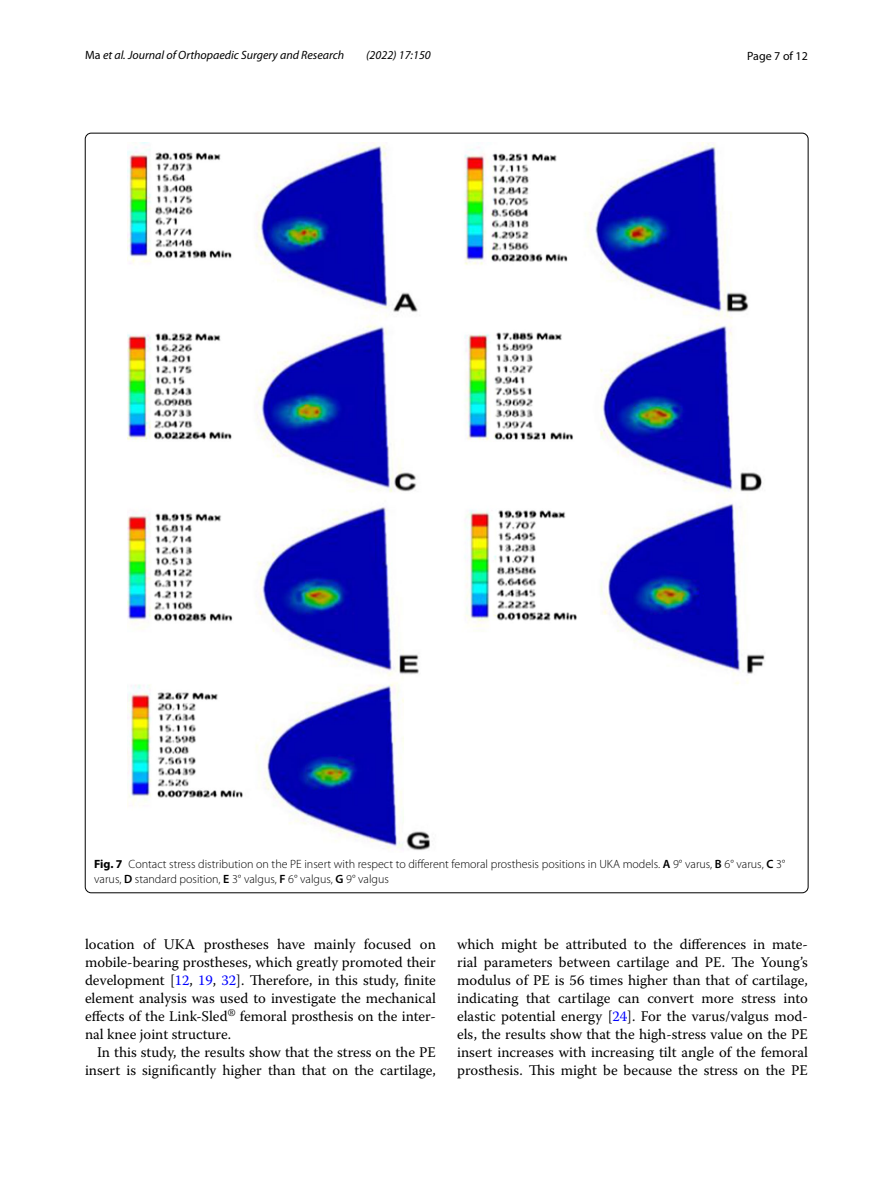
<style>
.page{position:relative;width:893px;height:1187px;background:#fff}
.page>*{position:absolute;margin:0;border:0;box-sizing:border-box;transform-origin:0 0}
.t1{font:14.7px/18px "Warnock Pro";color:#000;text-align:justify}
.t2{font:300 12px/15px "Myriad Pro";color:#000}
.t3{font:italic 12px "Myriad Pro";color:#000}
.t4{font:12px "Myriad Pro";color:#000}
.s1{font-style:normal}
.s2{font-weight:700}
.s3{font-weight:600}
.s4{color:#00f}
</style>
<div class="page">
<img style="left:128px;top:142px;width:637px;height:708px">
<p class="t3" style="left:85px;top:48px;width:261px"><span class="s1">Ma</span> et al. Journal of Orthopaedic Surgery and Research</p>
<p class="t3" style="left:366px;top:48px;width:66px">(2022) 17:150</p>
<p class="t4" style="left:747px;top:48px;width:62px">Page 7 of 12</p>
<p class="t2" style="left:94px;top:856px;width:693px"><span class="s2">Fig. 7</span> Contact stress distribution on the PE insert with respect to different femoral prosthesis positions in UKA models. <span class="s3">A</span> 9° varus, <span class="s3">B</span> 6° varus, <span class="s3">C</span> 3° varus, <span class="s3">D</span> standard position, <span class="s3">E</span> 3° valgus, <span class="s3">F</span> 6° valgus, <span class="s3">G</span> 9° valgus</p>
<p class="t1" style="left:85px;top:935px;width:352px">location of UKA prostheses have mainly focused on mobile-bearing prostheses, which greatly promoted their development [<span class="s4">12</span>, <span class="s4">19</span>, <span class="s4">32</span>]. Therefore, in this study, finite element analysis was used to investigate the mechanical effects of the Link-Sled<sup>®</sup> femoral prosthesis on the inter&shy;nal knee joint structure.</p>
<p class="t1" style="left:85px;top:1043px;width:352px;text-align:right">In this study, the results show that the stress on the PE insert is significantly higher than that on the cartilage,</p>
<p class="t1" style="left:457px;top:935px;width:352px">which might be attributed to the differences in mate&shy;rial parameters between cartilage and PE. The Young’s modulus of PE is 56 times higher than that of cartilage, indicating that cartilage can convert more stress into elastic potential energy [<span class="s4">24</span>]. For the varus/valgus mod&shy;els, the results show that the high-stress value on the PE insert increases with increasing tilt angle of the femoral prosthesis. This might be because the stress on the PE</p>
</div>
